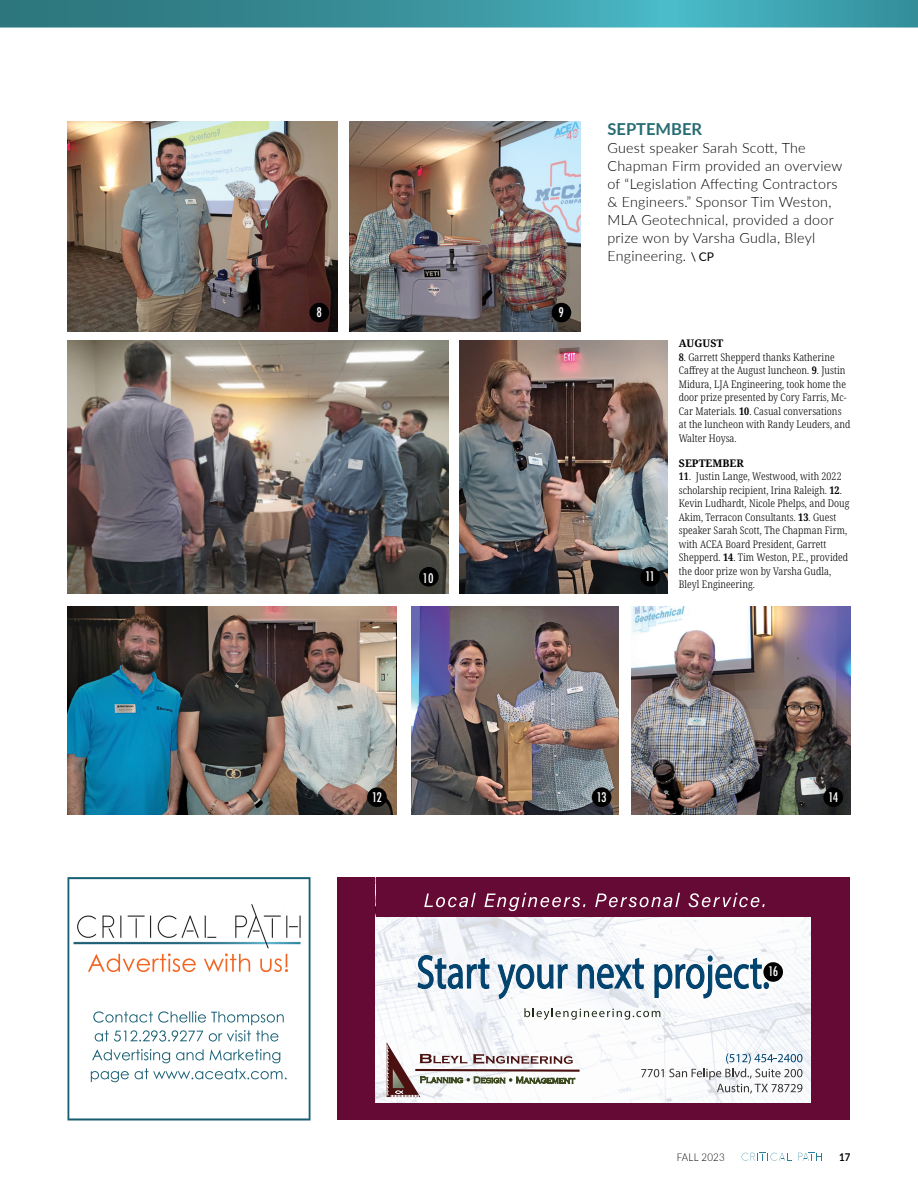
<style>
.page{position:relative;width:918px;height:1188px;background:#fff}
.page>*{position:absolute;margin:0;border:0;box-sizing:border-box;transform-origin:0 0}
.Body_Text_Indent{font:700 16.5px "Lato";color:#286c73}
.t1{font:500 14.55px "Futura PT Cond";letter-spacing:-.055em;color:#fff}
.Body_Text_No_Indent{font:300 14.25px/18px "Lato";letter-spacing:.02em;color:#000}
.t2{font:300 10.8px "Lato";letter-spacing:.025em;color:#000;scale:.91 1}
.t3{font:700 10.8px "Lato";color:#000;scale:.91 1}
.t4{font:300 condensed 10.5px/13.5px "Noto Serif";letter-spacing:.005em;color:#000}
.t5{font:700 10.5px "Noto Serif";letter-spacing:.005em;color:#000}
.s1{font-weight:400;font-size:12px}
.s2{font-weight:600}
.s3{font-weight:700}
</style>
<div class="page">
<svg style="left:742px;top:1153px;width:49px;height:8px"></svg>
<svg style="left:798px;top:1153px;width:24px;height:8px"></svg>
<img style="left:68px;top:122px;width:270px;height:210px">
<img style="left:350px;top:122px;width:230px;height:210px">
<img style="left:411px;top:606px;width:208px;height:209px">
<img style="left:459px;top:340px;width:208px;height:254px">
<img style="left:631px;top:606px;width:219px;height:209px">
<img style="left:68px;top:340px;width:380px;height:254px">
<img style="left:68px;top:606px;width:328px;height:209px">
<svg style="left:0;top:0;width:918px;height:28px;background:#3d96a1"></svg>
<img style="left:68px;top:877px;width:242px;height:243px">
<div style="left:338px;top:877px;width:512px;height:243px;background:#650a34"></div>
<svg style="left:424px;top:893px;width:52px;height:14px"></svg>
<svg style="left:484px;top:893px;width:101px;height:18px"></svg>
<svg style="left:595px;top:893px;width:85px;height:14px"></svg>
<svg style="left:689px;top:893px;width:76px;height:14px"></svg>
<svg style="left:375px;top:917px;width:436px;height:185px;background:#f5f6f9"></svg>
<svg style="left:641px;top:1054px;width:161px;height:40px;background:#dfe2e4"></svg>
<svg style="left:387px;top:1042px;width:195px;height:55px;background:#d2cbca"></svg>
<svg style="left:417px;top:955px;width:73px;height:34px;background:#93aec2"></svg>
<svg style="left:497px;top:962px;width:71px;height:37px;background:#a8becd"></svg>
<svg style="left:578px;top:958px;width:66px;height:33px;background:#94afc2"></svg>
<svg style="left:654px;top:955px;width:115px;height:43px;background:#aec2d0"></svg>
<svg style="left:524px;top:1008px;width:136px;height:12px;background:#d1d4d1"></svg>
<div style="left:309px;top:303px;width:20px;height:19px;background:#000;border-radius:50%"></div>
<div style="left:552px;top:303px;width:19px;height:19px;background:#000;border-radius:50%"></div>
<div style="left:419px;top:567px;width:20px;height:20px;background:#000;border-radius:50%"></div>
<div style="left:640px;top:567px;width:20px;height:20px;background:#000;border-radius:50%"></div>
<div style="left:367px;top:787px;width:20px;height:20px;background:#000;border-radius:50%"></div>
<div style="left:592px;top:787px;width:19px;height:20px;background:#000;border-radius:50%"></div>
<div style="left:823px;top:787px;width:20px;height:20px;background:#000;border-radius:50%"></div>
<div style="left:763px;top:962px;width:20px;height:20px;background:#000;border-radius:50%"></div>
<p class="t1" style="left:316px;top:304px;width:7px">8</p>
<p class="t1" style="left:559px;top:304px;width:7px">9</p>
<p class="Body_Text_Indent" style="left:608px;top:117px;width:96px">SEPTEMBER</p>
<p class="Body_Text_No_Indent" style="left:608px;top:138px;width:236px">Guest speaker Sarah Scott, The<br>Chapman Firm provided an overview of “Legislation Affecting Contractors &amp; Engineers.” Sponsor Tim Weston,<br>MLA Geotechnical, provided a door prize won by Varsha Gudla, Bleyl<br>Engineering. <span class="s1">\ CP</span></p>
<p class="t1" style="left:422px;top:569px;width:13px">10</p>
<p class="t1" style="left:645px;top:568px;width:11px">11</p>
<p class="t5" style="left:679px;top:336px;width:46px">AUGUST</p>
<p class="t4" style="left:679px;top:350px;width:173px"><span class="s2">8</span>. Garrett Shepperd thanks Katherine Caffrey at the August luncheon. <span class="s3">9</span>. Justin Midura, LJA Engineering, took home the door prize presented by Cory Farris, Mc-Car Materials. <span class="s3">10</span>. Casual conversations at the luncheon with Randy Leuders, and Walter Hoysa.</p>
<p class="t5" style="left:679px;top:456px;width:67px">SEPTEMBER</p>
<p class="t4" style="left:679px;top:470px;width:172px"><span class="s2">11</span>. Justin Lange, Westwood, with 2022 scholarship recipient, Irina Raleigh. <span class="s3">12</span>.<br>Kevin Ludhardt, Nicole Phelps, and Doug Akim, Terracon Consultants. <span class="s3">13</span>. Guest speaker Sarah Scott, The Chapman Firm, with ACEA Board President, Garrett Shepperd. <span class="s3">14</span>. Tim Weston, P.E., provided the door prize won by Varsha Gudla, Bleyl Engineering.</p>
<p class="t1" style="left:372px;top:788px;width:12px">12</p>
<p class="t1" style="left:596px;top:788px;width:12px">13</p>
<p class="t1" style="left:828px;top:788px;width:12px">14</p>
<p class="t1" style="left:768px;top:963px;width:12px">16</p>
<p class="t2" style="left:677px;top:1150px;width:54px">FALL 2023</p>
<p class="t3" style="left:839px;top:1149px;width:14px">17</p>
</div>
